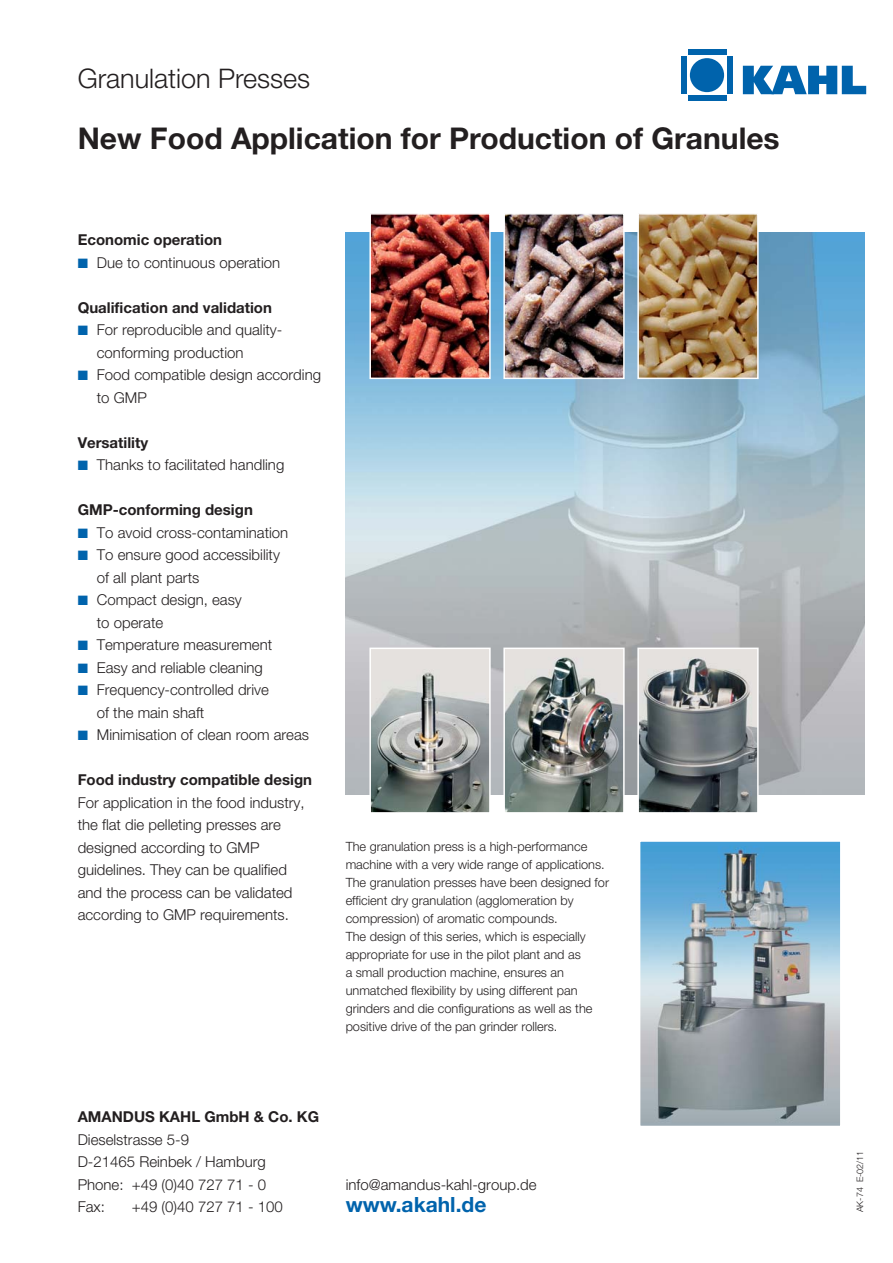
<style>
.page{position:relative;width:893px;height:1263px;background:#fff}
.page>*{position:absolute;margin:0;border:0;box-sizing:border-box;transform-origin:0 0}
.t1{font:700 30px "Helvetica Neue";color:#231f20}
.t2{font:300 27px "Helvetica Neue";color:#231f20}
.t3{font:700 21px "Helvetica Neue";color:#0063ac}
.t4{font:300 15px/22.5px "Helvetica Neue";color:#231f20}
.t5{font:700 15px "Helvetica Neue";color:#231f20}
.t6{font:300 12.75px/18px "Helvetica Neue";color:#231f20}
.t7{font:300 9px "Helvetica Neue";color:#231f20}
.s1{color:#0063ac}
</style>
<div class="page">
<img style="left:346px;top:233px;width:518px;height:562px">
<img style="left:642px;top:843px;width:196px;height:281px">
<div style="left:639px;top:840px;width:202px;height:287px;border:2px solid #fff"></div>
<img style="left:640px;top:651px;width:115px;height:160px">
<div style="left:637px;top:648px;width:121px;height:166px;border:2px solid #fff"></div>
<img style="left:372px;top:651px;width:116px;height:160px">
<div style="left:369px;top:648px;width:122px;height:166px;border:2px solid #fff"></div>
<img style="left:506px;top:651px;width:115px;height:160px">
<div style="left:503px;top:648px;width:121px;height:166px;border:2px solid #fff"></div>
<svg style="left:743px;top:66px;width:123px;height:28px"></svg>
<div style="left:690px;top:58px;width:34px;height:34px;background:#0063ac;border-radius:50%"></div>
<div style="left:681px;top:56px;width:6px;height:38px;background:#0063ac"></div>
<div style="left:727px;top:56px;width:5px;height:38px;background:#0063ac"></div>
<div style="left:688px;top:50px;width:38px;height:5px;background:#0063ac"></div>
<div style="left:688px;top:95px;width:38px;height:6px;background:#0063ac"></div>
<img style="left:640px;top:216px;width:115px;height:160px">
<div style="left:637px;top:213px;width:121px;height:166px;border:2px solid #fff"></div>
<img style="left:372px;top:216px;width:116px;height:160px">
<div style="left:369px;top:213px;width:122px;height:166px;border:2px solid #fff"></div>
<img style="left:506px;top:216px;width:115px;height:160px">
<div style="left:503px;top:213px;width:121px;height:166px;border:2px solid #fff"></div>
<h2 class="t2" style="left:78px;top:68px;width:234px">Granulation Presses</h2>
<h1 class="t1" style="left:78px;top:128px;width:703px">New Food Application for Production of Granules</h1>
<p class="t5" style="left:78px;top:235px;width:146px">Economic operation</p>
<p class="t4" style="left:78px;top:253px;width:204px"><span class="s1">■</span> Due to continuous operation</p>
<p class="t5" style="left:78px;top:302px;width:196px">Qualification and validation</p>
<p class="t4" style="left:97px;top:320px;width:187px;text-indent:-19px"><span class="s1">■</span> For reproducible and quality&shy;conforming production</p>
<p class="t4" style="left:97px;top:365px;width:226px;text-indent:-19px"><span class="s1">■</span> Food compatible design according to GMP</p>
<p class="t5" style="left:78px;top:437px;width:72px">Versatility</p>
<p class="t4" style="left:78px;top:455px;width:208px"><span class="s1">■</span> Thanks to facilitated handling</p>
<p class="t5" style="left:78px;top:505px;width:177px">GMP-conforming design</p>
<p class="t4" style="left:78px;top:523px;width:212px"><span class="s1">■</span> To avoid cross-contamination</p>
<p class="t4" style="left:97px;top:545px;width:185px;text-indent:-19px"><span class="s1">■</span> To ensure good accessibility of all plant parts</p>
<p class="t4" style="left:97px;top:590px;width:147px;text-indent:-19px"><span class="s1">■</span> Compact design, easy to operate</p>
<p class="t4" style="left:78px;top:635px;width:196px"><span class="s1">■</span> Temperature measurement</p>
<p class="t4" style="left:78px;top:658px;width:187px"><span class="s1">■</span> Easy and reliable cleaning</p>
<p class="t4" style="left:97px;top:680px;width:173px;text-indent:-19px"><span class="s1">■</span> Frequency-controlled drive of the main shaft</p>
<p class="t4" style="left:78px;top:725px;width:233px"><span class="s1">■</span> Minimisation of clean room areas</p>
<p class="t5" style="left:78px;top:775px;width:236px">Food industry compatible design</p>
<p class="t4" style="left:78px;top:793px;width:228px">For application in the food industry, the flat die pelleting presses are designed according to GMP guidelines. They can be qualified and the process can be validated according to GMP requirements.</p>
<p class="t6" style="left:346px;top:839px;width:265px">The granulation press is a high-performance machine with a very wide range of applications.<br>The granulation presses have been designed for efficient dry granulation (agglomeration by compression) of aromatic compounds.<br>The design of this series, which is especially appropriate for use in the pilot plant and as<br>a small production machine, ensures an unmatched flexibility by using different pan grinders and die configurations as well as the positive drive of the pan grinder rollers.</p>
<p class="t5" style="left:78px;top:1111px;width:243px">AMANDUS KAHL GmbH &amp; Co. KG</p>
<p class="t4" style="left:78px;top:1129px;width:190px">Dieselstrasse 5-9<br>D-21465 Reinbek / Hamburg<br>Phone: +49 (0)40 727 71 - 0<br>Fax:</p>
<p class="t4" style="left:132px;top:1197px;width:153px">+49 (0)40 727 71 - 100</p>
<p class="t4" style="left:346px;top:1174px;width:192px">info@amandus-kahl-group.de</p>
<h3 class="t3" style="left:346px;top:1197px;width:142px">www.akahl.de</h3>
<p class="t7" style="left:856px;top:1212px;width:63px;rotate:-90deg">AK-74 E-02/11</p>
</div>
